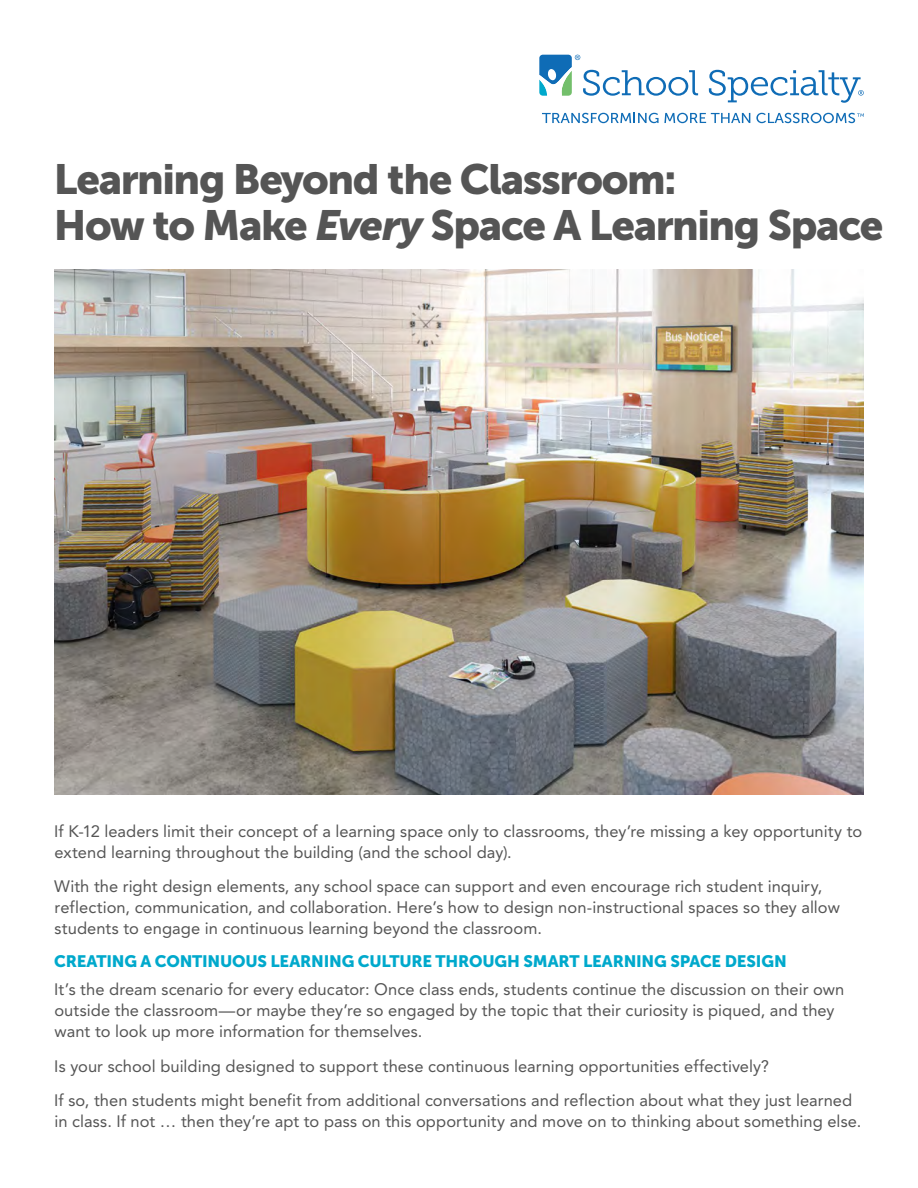
<style>
.page{position:relative;width:918px;height:1188px;background:#fff}
.page>*{position:absolute;margin:0;border:0;box-sizing:border-box;transform-origin:0 0}
.t1{font:42px/46.5px "Museo Sans 900";letter-spacing:-.035em;color:#555}
.t2{font:16.5px/21px "Avenir LT Std";letter-spacing:.005em;color:#555}
.t3{font:16.5px "Museo Sans 900";letter-spacing:-.015em;color:#00a9cc}
.s1{font-style:italic}
</style>
<div class="page">
<svg style="left:709px;top:70px;width:155px;height:33px"></svg>
<svg style="left:539px;top:55px;width:159px;height:41px"></svg>
<svg style="left:542px;top:113px;width:208px;height:10px"></svg>
<svg style="left:756px;top:113px;width:108px;height:10px"></svg>
<img style="left:54px;top:270px;width:810px;height:524px">
<h1 class="t1" style="left:54px;top:155px;width:831px">Learning Beyond the Classroom:<br>How to Make <span class="s1">Every</span> Space A Learning Space</h1>
<p class="t2" style="left:54px;top:820px;width:809px">If K-12 leaders limit their concept of a learning space only to classrooms, they’re missing a key opportunity to extend learning throughout the building (and the school day).</p>
<p class="t2" style="left:54px;top:876px;width:787px">With the right design elements, any school space can support and even encourage rich student inquiry, reflection, communication, and collaboration. Here’s how to design non-instructional spaces so they allow students to engage in continuous learning beyond the classroom.</p>
<p class="t3" style="left:54px;top:952px;width:734px">CREATING A CONTINUOUS LEARNING CULTURE THROUGH SMART LEARNING SPACE DESIGN</p>
<p class="t2" style="left:54px;top:979px;width:792px">It’s the dream scenario for every educator: Once class ends, students continue the discussion on their own outside the classroom—or maybe they’re so engaged by the topic that their curiosity is piqued, and they want to look up more information for themselves.</p>
<p class="t2" style="left:54px;top:1049px;width:799px;line-height:34.5px">Is your school building designed to support these continuous learning opportunities effectively?<br>If so, then students might benefit from additional conversations and reflection about what they just learned</p>
<p class="t2" style="left:55px;top:1111px;width:808px">in class. If not … then they’re apt to pass on this opportunity and move on to thinking about something else.</p>
</div>
